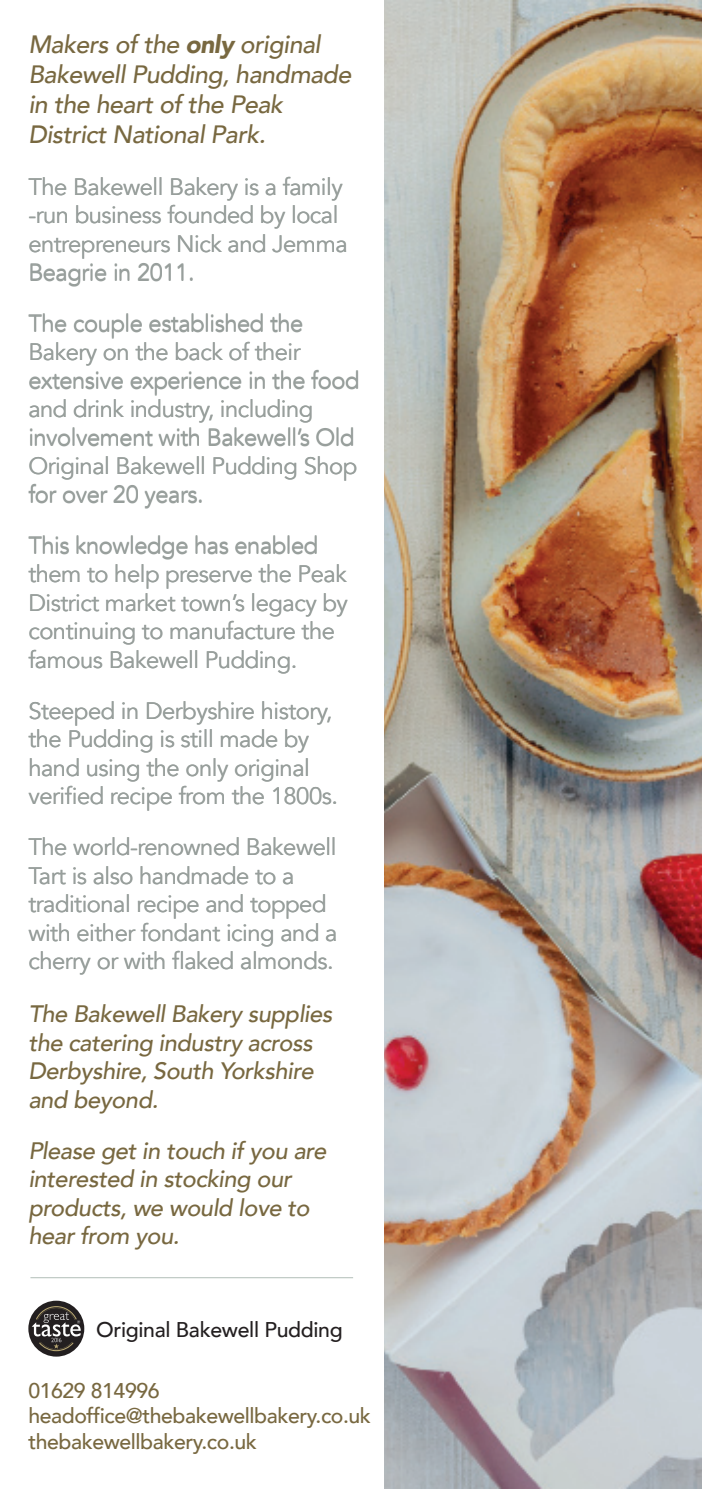
<style>
.page{position:relative;width:702px;height:1489px;background:#fff}
.page>*{position:absolute;margin:0;border:0;box-sizing:border-box;transform-origin:0 0}
.t1{font:italic 500 25px/30px "Avenir";letter-spacing:-.02em;color:#786840}
.t2{font:23.75px/28.5px "Avenir";letter-spacing:-.02em;color:#989f9c}
.t3{font:italic 500 23.75px/28.5px "Avenir";letter-spacing:-.02em;color:#786840}
.t4{font:500 21.25px "Avenir";letter-spacing:-.02em;color:#786840}
.t5{font:500 21.25px "Avenir";letter-spacing:-.015em;color:#231f20}
.s1{font-weight:900}
</style>
<div class="page">
<svg style="left:28px;top:1300px;width:56px;height:56px"></svg>
<svg style="left:32px;top:1305px;width:49px;height:45px;background:#585553"></svg>
<hr style="left:30px;top:1276px;width:323px;height:2px;background:#c1cbc6">
<img style="left:384px;top:0;width:318px;height:1488px">
<p class="t1" style="left:28px;top:30px;width:324px">Makers of the <span class="s1">only</span> original<br>Bakewell Pudding, handmade in the heart of the Peak</p>
<p class="t1" style="left:28px;top:120px;width:239px">District National Park.</p>
<p class="t2" style="left:28px;top:173px;width:316px">The Bakewell Bakery is a family</p>
<p class="t2" style="left:28px;top:201px;width:311px">-run business founded by local</p>
<p class="t2" style="left:28px;top:230px;width:321px">entrepreneurs Nick and Jemma</p>
<p class="t2" style="left:28px;top:258px;width:168px">Beagrie in 2011.</p>
<p class="t2" style="left:28px;top:309px;width:276px">The couple established the</p>
<p class="t2" style="left:28px;top:338px;width:274px">Bakery on the back of their</p>
<p class="t2" style="left:28px;top:366px;width:333px">extensive experience in the food and drink industry, including involvement with Bakewell’s Old<br>Original Bakewell Pudding Shop for over 20 years.</p>
<p class="t2" style="left:28px;top:531px;width:291px">This knowledge has enabled</p>
<p class="t2" style="left:28px;top:560px;width:320px">them to help preserve the Peak</p>
<p class="t2" style="left:28px;top:588px;width:321px">District market town’s legacy by</p>
<p class="t2" style="left:28px;top:617px;width:308px">continuing to manufacture the</p>
<p class="t2" style="left:28px;top:645px;width:270px">famous Bakewell Pudding.</p>
<p class="t2" style="left:28px;top:696px;width:305px">Steeped in Derbyshire history,</p>
<p class="t2" style="left:28px;top:725px;width:282px">the Pudding is still made by</p>
<p class="t2" style="left:28px;top:753px;width:283px">hand using the only original</p>
<p class="t2" style="left:28px;top:782px;width:311px">verified recipe from the 1800s.</p>
<p class="t2" style="left:28px;top:833px;width:309px">The world-renowned Bakewell</p>
<p class="t2" style="left:28px;top:861px;width:268px">Tart is also handmade to a</p>
<p class="t2" style="left:28px;top:890px;width:299px">traditional recipe and topped</p>
<p class="t2" style="left:28px;top:918px;width:310px">with either fondant icing and a</p>
<p class="t2" style="left:28px;top:947px;width:307px">cherry or with flaked almonds.</p>
<p class="t3" style="left:28px;top:1000px;width:305px">The Bakewell Bakery supplies the catering industry across<br>Derbyshire, South Yorkshire and beyond.</p>
<p class="t3" style="left:28px;top:1136px;width:299px">Please get in touch if you are interested in stocking our</p>
<p class="t3" style="left:28px;top:1193px;width:283px">products, we would love to hear from you.</p>
<p class="t5" style="left:96px;top:1311px;width:248px">Original Bakewell Pudding</p>
<p class="t4" style="left:28px;top:1371px;width:133px">01629 814996</p>
<p class="t4" style="left:28px;top:1397px;width:344px">headoffice@thebakewellbakery.co.uk</p>
<p class="t4" style="left:28px;top:1422px;width:230px">thebakewellbakery.co.uk</p>
</div>
